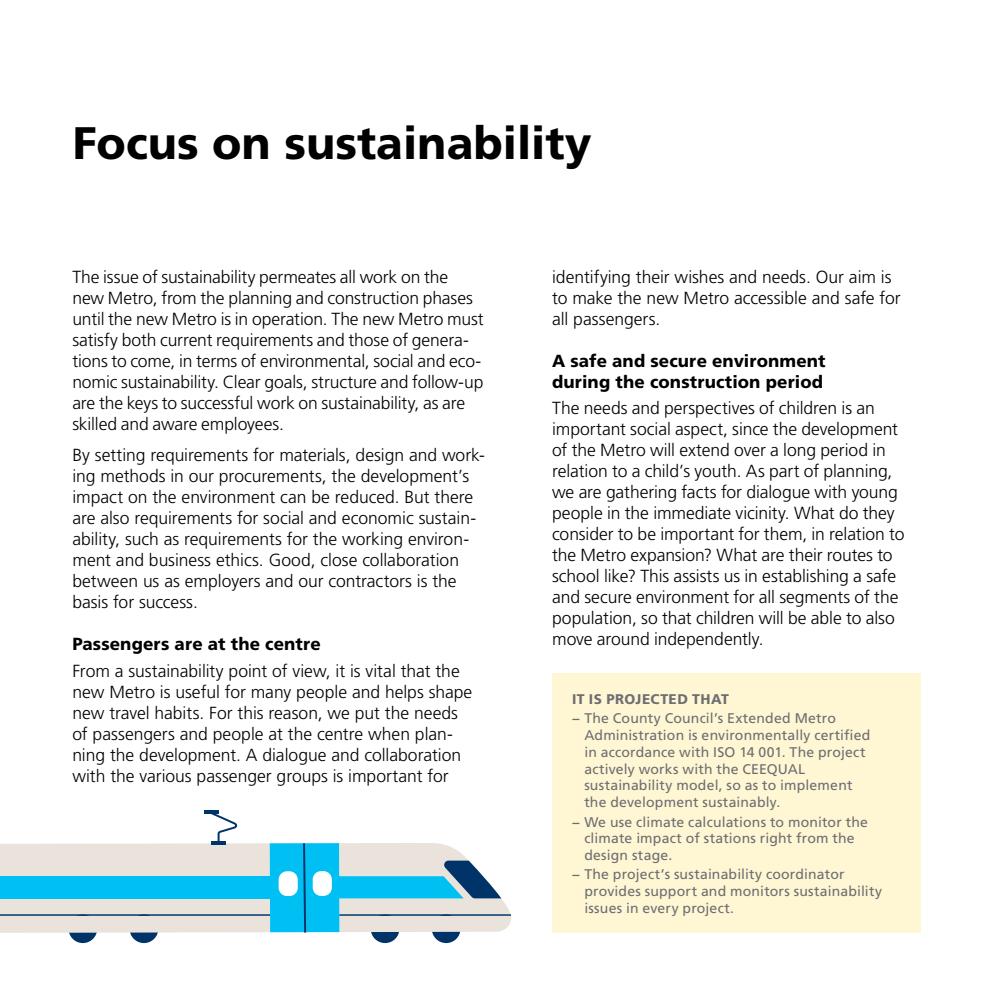
<style>
.page{position:relative;width:993px;height:993px;background:#fff}
.page>*{position:absolute;margin:0;border:0;box-sizing:border-box;transform-origin:0 0}
.t1{font:800 45.5px "Frutiger SLLOTF";color:#000}
.t2{font:300 17.5px/21px "Frutiger SLLOTF";letter-spacing:-.005em;color:#000}
.t3{font:800 17.5px/21px "Frutiger SLLOTF";letter-spacing:.005em;color:#000}
.t4{font:14px/16.8px "Frutiger SLLOTF";letter-spacing:.01em;color:#6d6e71}
.t5{font:800 14px "Frutiger SLLOTF";letter-spacing:.03em;color:#6d6e71}
</style>
<div class="page">
<div style="left:431px;top:914px;width:29px;height:28px;background:#003468;border-radius:50%"></div>
<div style="left:370px;top:914px;width:29px;height:28px;background:#003468;border-radius:50%"></div>
<svg style="left:129px;top:914px;width:29px;height:28px"></svg>
<div style="left:68px;top:914px;width:29px;height:28px;background:#003468;border-radius:50%"></div>
<div style="left:270px;top:842px;width:69px;height:89px;background:#00c0f3"></div>
<svg style="left:335px;top:842px;width:176px;height:89px"></svg>
<div style="left:278px;top:870px;width:20px;height:25px;background:#fff;border-radius:8px"></div>
<div style="left:312px;top:870px;width:20px;height:25px;background:#fff;border-radius:8px"></div>
<svg style="left:302px;top:842px;width:5px;height:91px"></svg>
<svg style="left:0;top:810px;width:270px;height:122px"></svg>
<hr style="left:204px;top:809px;width:14px;height:3px;background:#003468">
<hr style="left:211px;top:841px;width:15px;height:3px;background:#003468">
<div style="left:552px;top:673px;width:368px;height:259px;background:#fff6d4"></div>
<h1 class="t1" style="left:72px;top:116px;width:520px">Focus on sustainability</h1>
<p class="t2" style="left:72px;top:266px;width:413px">The issue of sustainability permeates all work on the new Metro, from the planning and construction phases until the new Metro is in operation. The new Metro must satisfy both current requirements and those of genera&shy;tions to come, in terms of environmental, social and eco&shy;nomic sustainability. Clear goals, structure and follow-up are the keys to successful work on sustainability, as are skilled and aware employees.</p>
<p class="t2" style="left:72px;top:445px;width:414px">By setting requirements for materials, design and work&shy;ing methods in our procurements, the development’s impact on the environment can be reduced. But there are also requirements for social and economic sustain&shy;ability, such as requirements for the working environ&shy;ment and business ethics. Good, close collaboration between us as employers and our contractors is the basis for success.</p>
<p class="t3" style="left:72px;top:633px;width:250px">Passengers are at the centre</p>
<p class="t2" style="left:72px;top:660px;width:401px">From a sustainability point of view, it is vital that the new Metro is useful for many people and helps shape new travel habits. For this reason, we put the needs of passengers and people at the centre when plan&shy;ning the development. A dialogue and collaboration with the various passenger groups is important for</p>
<p class="t2" style="left:552px;top:266px;width:350px">identifying their wishes and needs. Our aim is to make the new Metro accessible and safe for all passengers.</p>
<p class="t3" style="left:552px;top:350px;width:275px">A safe and secure environment during the construction period</p>
<p class="t2" style="left:552px;top:397px;width:354px">The needs and perspectives of children is an important social aspect, since the development of the Metro will extend over a long period in relation to a child’s youth. As part of planning, we are gathering facts for dialogue with young people in the immediate vicinity. What do they consider to be important for them, in relation to the Metro expansion? What are their routes to school like? This assists us in establishing a safe and secure environment for all segments of the population, so that children will be able to also move around independently.</p>
<p class="t5" style="left:572px;top:690px;width:158px">IT IS PROJECTED THAT</p>
<p class="t4" style="left:584px;top:709px;width:287px;text-indent:-12px">− The County Council’s Extended Metro Administration is environmentally certified in accordance with ISO 14 001. The project actively works with the CEEQUAL sustainability model, so as to implement the development sustainably.</p>
<p class="t4" style="left:584px;top:812px;width:285px;text-indent:-12px">− We use climate calculations to monitor the climate impact of stations right from the design stage.</p>
<p class="t4" style="left:584px;top:865px;width:299px;text-indent:-12px">− The project’s sustainability coordinator provides support and monitors sustainability issues in every project.</p>
</div>
